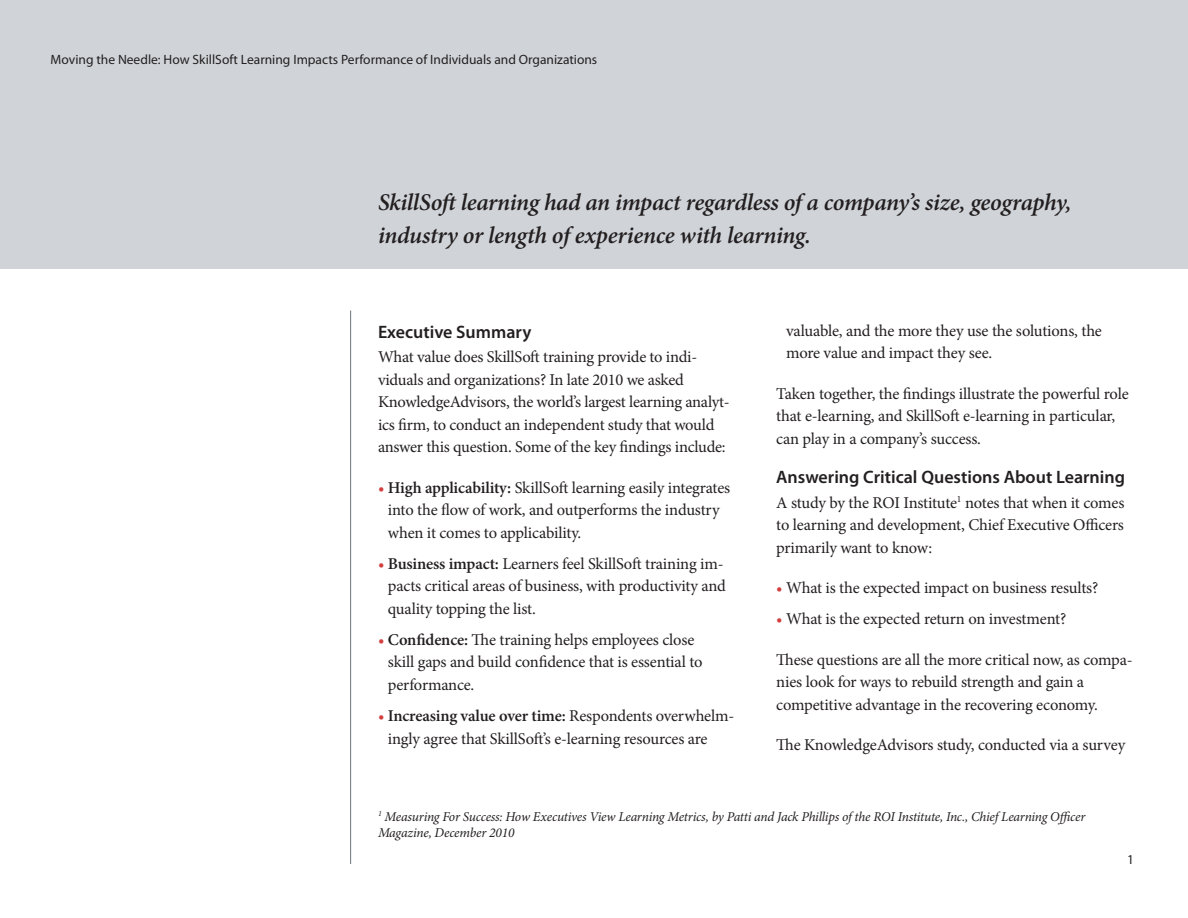
<style>
.page{position:relative;width:1188px;height:918px;background:#fff}
.page>*{position:absolute;margin:0;border:0;box-sizing:border-box;transform-origin:0 0}
.Call_Out_Inside{font:italic 600 24px/33px "Minion Pro";letter-spacing:-.015em;color:#231f20}
.t1{font:600 18px "Myriad Pro";color:#231f20}
.Body{font:16.5px/22.5px "Minion Pro";letter-spacing:-.015em;color:#231f20}
.Bullets{font:16.5px/22.5px "Minion Pro";letter-spacing:-.01em;color:#231f20}
.Footnote{font:italic 13.5px/16.5px "Minion Pro";letter-spacing:-.02em;color:#231f20}
.Paper_Title_Sm{font:13.5px "Myriad Pro";color:#231f20}
.date{font:13.5px "Myriad Pro";color:#231f20}
.s1{color:#d23f40}
.s2{font-weight:600}
</style>
<div class="page">
<div style="left:0;top:0;width:1188px;height:269px;background:#d0d4d8"></div>
<hr style="left:350px;top:310px;width:1px;height:554px;background:#6a757b">
<p class="Paper_Title_Sm" style="left:51px;top:51px;width:548px">Moving the Needle: How SkillSoft Learning Impacts Performance of Individuals and Organizations</p>
<p class="Call_Out_Inside" style="left:378px;top:186px;width:695px">SkillSoft learning had an impact regardless of a company’s size, geography, industry or length of experience with learning.</p>
<p class="t1" style="left:378px;top:320px;width:155px">Executive Summary</p>
<p class="Body" style="left:378px;top:346px;width:353px">What value does SkillSoft training provide to indi&shy;viduals and organizations? In late 2010 we asked KnowledgeAdvisors, the world’s largest learning analyt&shy;ics firm, to conduct an independent study that would answer this question. Some of the key findings include:</p>
<p class="Bullets" style="left:388px;top:476px;width:344px;text-indent:-10px"><span class="s1">•</span> <span class="s2">High applicability:</span> SkillSoft learning easily integrates into the flow of work, and outperforms the industry when it comes to applicability.</p>
<p class="Bullets" style="left:388px;top:552px;width:340px;text-indent:-10px"><span class="s1">•</span> <span class="s2">Business impact:</span> Learners feel SkillSoft training im&shy;pacts critical areas of business, with productivity and quality topping the list.</p>
<p class="Bullets" style="left:388px;top:629px;width:316px;text-indent:-10px"><span class="s1">•</span> <span class="s2">Confidence:</span> The training helps employees close skill gaps and build confidence that is essential to performance.</p>
<p class="Body" style="left:388px;top:705px;width:348px;text-indent:-10px"><span class="s1">•</span> <span class="s2">Increasing value over time:</span> Respondents overwhelm&shy;ingly agree that SkillSoft’s e-learning resources are</p>
<p class="Body" style="left:786px;top:320px;width:317px">valuable, and the more they use the solutions, the more value and impact they see.</p>
<p class="Body" style="left:776px;top:383px;width:354px">Taken together, the findings illustrate the powerful role that e-learning, and SkillSoft e-learning in particular, can play in a company’s success.</p>
<p class="t1" style="left:776px;top:466px;width:350px">Answering Critical Questions About Learning</p>
<p class="Body" style="left:776px;top:491px;width:350px;text-align:justify">A study by the ROI Institute<sup>1</sup> notes that when it comes to learning and development, Chief Executive Officers primarily want to know:</p>
<p class="Bullets" style="left:776px;top:577px;width:324px"><span class="s1">•</span> What is the expected impact on business results?</p>
<p class="Body" style="left:776px;top:608px;width:292px"><span class="s1">•</span> What is the expected return on investment?</p>
<p class="Body" style="left:776px;top:648px;width:358px">These questions are all the more critical now, as compa&shy;nies look for ways to rebuild strength and gain a competitive advantage in the recovering economy.</p>
<p class="Body" style="left:776px;top:734px;width:351px">The KnowledgeAdvisors study, conducted via a survey</p>
<p class="Footnote" style="left:378px;top:808px;width:709px"><sup>1</sup> Measuring For Success: How Executives View Learning Metrics, by Patti and Jack Phillips of the ROI Institute, Inc., Chief Learning Officer<br>Magazine, December 2010</p>
<p class="date" style="left:1127px;top:851px;width:8px">1</p>
</div>
